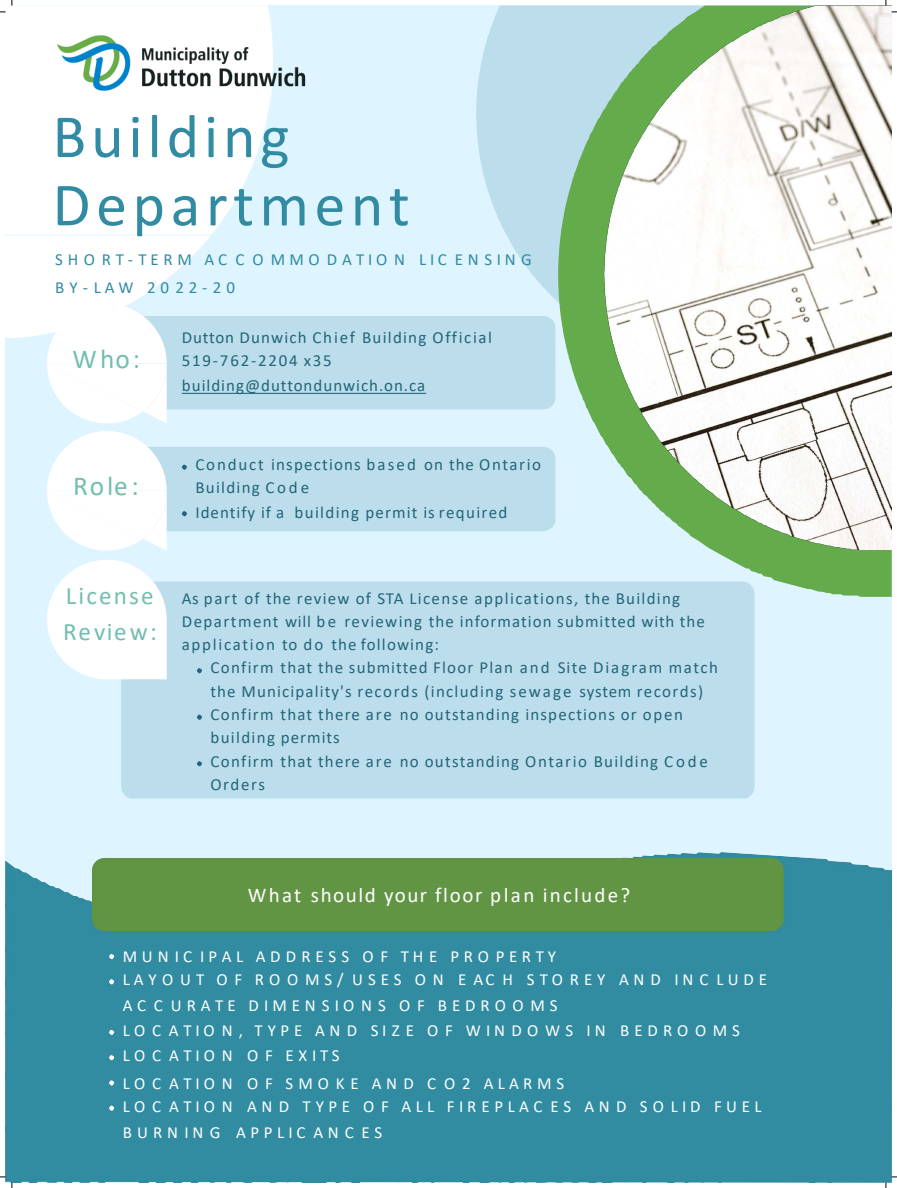
<style>
.page{position:relative;width:897px;height:1188px;background:#fff}
.page>*{position:absolute;margin:0;border:0;box-sizing:border-box;transform-origin:0 0}
.t1{font:61.95px/68.2px "Calibri";letter-spacing:.09em;color:#318ba2}
.t2{font:27.38px "Calibri";letter-spacing:.06em;color:#73beaf}
.t3{font:25.12px/35.2px "Calibri";letter-spacing:.085em;color:#73beaf}
.t4{font:21px "Calibri";letter-spacing:.09em;color:#fff}
.t5{font:16.95px/23.3px "Calibri";letter-spacing:.075em;color:#236678}
.t6{font:16.95px/25.3px "Calibri";letter-spacing:.285em;color:#fff}
.t7{font:16.95px/25.3px "Calibri";letter-spacing:.265em;color:#fff}
.t8{font:16.95px/28.5px "Calibri";letter-spacing:.275em;color:#318ba2}
</style>
<div class="page">
<div style="left:6px;top:6px;width:885px;height:1176px;background:#def5ff"></div>
<svg style="left:476px;top:6px;width:82px;height:361px;fill:#bcddec"></svg>
<svg style="left:558px;top:6px;width:333px;height:590px"></svg>
<img style="left:604px;top:6px;width:287px;height:543px">
<img style="left:6px;top:6px;width:266px;height:332px">
<img style="left:6px;top:852px;width:885px;height:330px">
<div style="left:121px;top:581px;width:633px;height:217px;background:#bcddec"></div>
<svg style="left:47px;top:560px;width:120px;height:119px"></svg>
<img style="left:55px;top:34px;width:251px;height:58px">
<svg style="left:109px;top:953px;width:5px;height:5px"></svg>
<svg style="left:109px;top:979px;width:5px;height:5px"></svg>
<svg style="left:109px;top:1029px;width:5px;height:5px"></svg>
<svg style="left:109px;top:1055px;width:5px;height:5px"></svg>
<svg style="left:109px;top:1080px;width:5px;height:5px"></svg>
<svg style="left:109px;top:1105px;width:5px;height:5px"></svg>
<svg style="left:47px;top:304px;width:508px;height:119px"></svg>
<svg style="left:47px;top:431px;width:508px;height:119px"></svg>
<svg style="left:197px;top:668px;width:5px;height:5px"></svg>
<svg style="left:197px;top:714px;width:5px;height:5px"></svg>
<svg style="left:197px;top:761px;width:5px;height:5px"></svg>
<svg style="left:885px;top:1176px;width:11px;height:11px"></svg>
<h2 class="t1" style="left:52px;top:101px;width:358px">Building<br>Department</h2>
<h2 class="t8" style="left:55px;top:244px;width:478px">SHO RT-TERM AC C O MMO DATIO N LIC ENSING<br>BY-LAW 2022-20</h2>
<p class="t2" style="left:73px;top:340px;width:69px">Who:</p>
<p class="t2" style="left:73px;top:467px;width:67px">Role:</p>
<p class="t5" style="left:182px;top:325px;width:311px">Dutton Dunwich Chief Building Official<br>519-762-2204 x35</p>
<p class="t5" style="left:182px;top:373px;width:245px">building@duttondunwich.on.ca</p>
<p class="t5" style="left:195px;top:452px;width:347px">Conduct inspections based on the Ontario<br>Building Code</p>
<p class="t5" style="left:195px;top:500px;width:313px">Identify if a building permit is required</p>
<p class="t3" style="left:63px;top:577px;width:95px">License<br>Review:</p>
<p class="t5" style="left:182px;top:585px;width:524px">As part of the review of STA License applications, the Building<br>Department will be reviewing the information submitted with the application to do the following:</p>
<p class="t5" style="left:210px;top:655px;width:509px">Confirm that the submitted Floor Plan and Site Diagram match the Municipality's records (including sewage system records)<br>Confirm that there are no outstanding inspections or open building permits</p>
<p class="t5" style="left:210px;top:748px;width:499px">Confirm that there are no outstanding Ontario Building Code<br>Orders</p>
<p class="t4" style="left:248px;top:880px;width:384px">What should your floor plan include?</p>
<p class="t6" style="left:123px;top:943px;width:435px">MUNIC IPAL ADDRESS O F THE PROPERTY</p>
<p class="t6" style="left:123px;top:966px;width:645px">LAYOUT OF ROOMS/ USES ON E AC H STOREY AND INC LUDE<br>AC C URATE DIMENSIONS OF BEDROOMS</p>
<p class="t6" style="left:123px;top:1017px;width:618px">LOC ATION, T YPE AND SI ZE OF WINDOWS IN BEDROOMS<br>LO C ATIO N O F EXITS</p>
<p class="t6" style="left:123px;top:1069px;width:442px">LOCATION OF SMOKE AND CO2 ALARMS</p>
<p class="t7" style="left:123px;top:1093px;width:640px">LO C ATIO N AND T YPE O F ALL FIREPLAC ES AND SO LID FUEL<br>BURNING APPLIC ANC ES</p>
</div>
